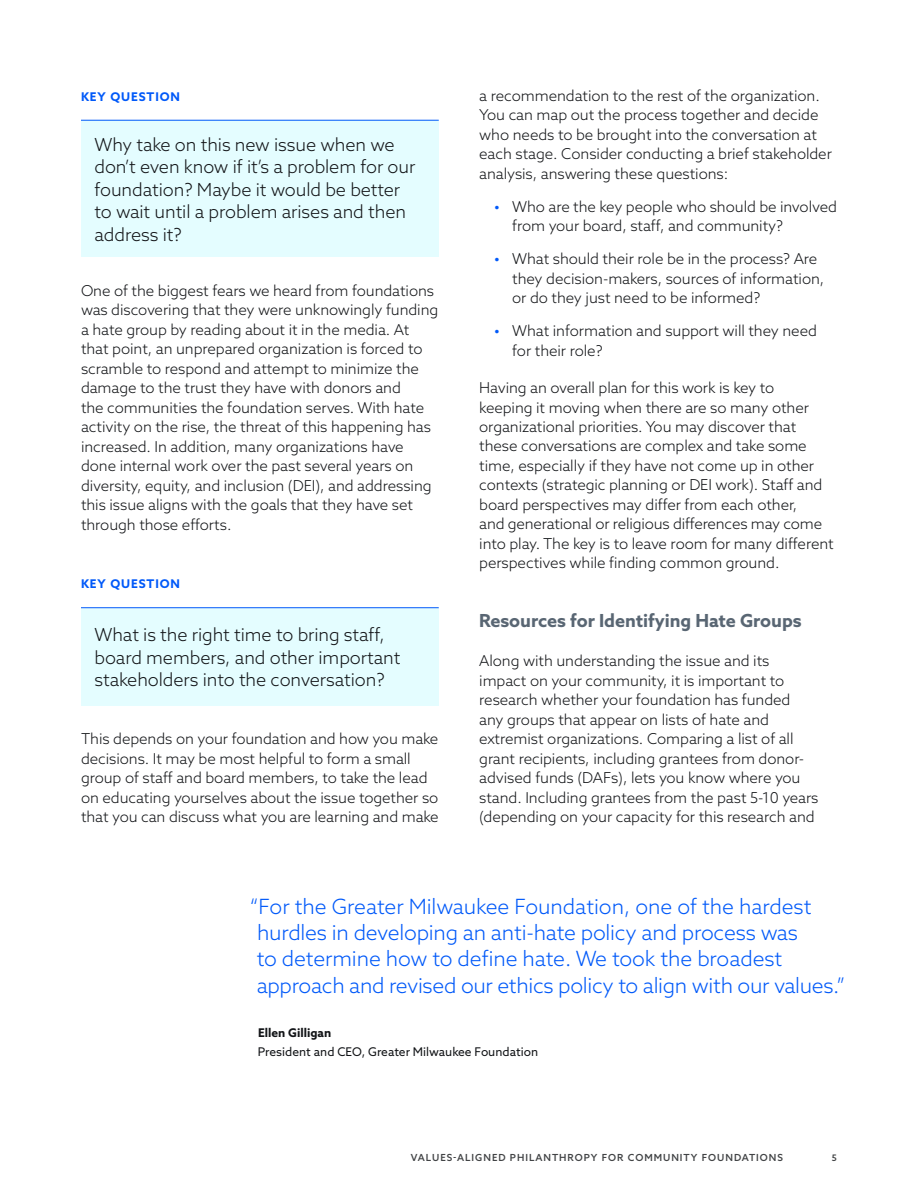
<style>
.page{position:relative;width:918px;height:1188px;background:#fff}
.page>*{position:absolute;margin:0;border:0;box-sizing:border-box;transform-origin:0 0}
.t1{font:300 21px/26.2px "Azo Sans";letter-spacing:-.01em;color:#0059f9}
.t2{font:300 18px/22.5px "Azo Sans";letter-spacing:-.005em;color:#121417}
.t3{font:700 18px "Azo Sans";letter-spacing:-.005em;color:#596673}
.t4{font:300 15px/19.5px "Azo Sans";letter-spacing:-.005em;color:#121417}
.t5{font:12px "Azo Sans";color:#121417}
.t6{font:700 12px "Azo Sans";letter-spacing:.075em;color:#0059f9}
.t7{font:700 12px "Azo Sans";color:#121417}
.t8{font:500 9.75px "Azo Sans";letter-spacing:.1em;color:#414345}
.t9{font:500 9px "Azo Sans";color:#414345}
.s1{font-weight:500;color:#0059f9}
</style>
<div class="page">
<div style="left:81px;top:120px;width:358px;height:137px;background:#e4fdff"></div>
<div style="left:81px;top:608px;width:358px;height:97px;background:#e4fdff"></div>
<hr style="left:81px;top:607px;width:358px;height:1px;background:#0059f9">
<hr style="left:81px;top:120px;width:358px;height:1px;background:#0059f9">
<h6 class="t6" style="left:81px;top:88px;width:101px">KEY QUESTION</h6>
<p class="t2" style="left:94px;top:133px;width:322px">Why take on this new issue when we don’t even know if it’s a problem for our foundation? Maybe it would be better to wait until a problem arises and then address it?</p>
<p class="t4" style="left:81px;top:280px;width:359px">One of the biggest fears we heard from foundations was discovering that they were unknowingly funding a hate group by reading about it in the media. At that point, an unprepared organization is forced to scramble to respond and attempt to minimize the damage to the trust they have with donors and<br>the communities the foundation serves. With hate activity on the rise, the threat of this happening has increased. In addition, many organizations have done internal work over the past several years on diversity, equity, and inclusion (DEI), and addressing this issue aligns with the goals that they have set through those efforts.</p>
<h6 class="t6" style="left:81px;top:576px;width:101px">KEY QUESTION</h6>
<p class="t2" style="left:94px;top:623px;width:308px">What is the right time to bring staff, board members, and other important stakeholders into the conversation?</p>
<p class="t4" style="left:81px;top:729px;width:359px">This depends on your foundation and how you make decisions. It may be most helpful to form a small group of staff and board members, to take the lead on educating yourselves about the issue together so that you can discuss what you are learning and make</p>
<p class="t4" style="left:479px;top:85px;width:354px">a recommendation to the rest of the organization.<br>You can map out the process together and decide who needs to be brought into the conversation at each stage. Consider conducting a brief stakeholder analysis, answering these questions:</p>
<p class="t4" style="left:512px;top:196px;width:326px;text-indent:-18px"><span class="s1">•</span> Who are the key people who should be involved from your board, staff, and community?</p>
<p class="t4" style="left:512px;top:249px;width:314px;text-indent:-18px"><span class="s1">•</span> What should their role be in the process? Are they decision-makers, sources of information, or do they just need to be informed?</p>
<p class="t4" style="left:512px;top:321px;width:306px;text-indent:-18px"><span class="s1">•</span> What information and support will they need for their role?</p>
<p class="t4" style="left:479px;top:378px;width:356px">Having an overall plan for this work is key to<br>keeping it moving when there are so many other organizational priorities. You may discover that these conversations are complex and take some time, especially if they have not come up in other contexts (strategic planning or DEI work). Staff and board perspectives may differ from each other,<br>and generational or religious differences may come into play. The key is to leave room for many different perspectives while fnding common ground.</p>
<h4 class="t3" style="left:479px;top:609px;width:324px">Resources for Identifying Hate Groups</h4>
<p class="t4" style="left:479px;top:651px;width:341px">Along with understanding the issue and its impact on your community, it is important to research whether your foundation has funded any groups that appear on lists of hate and extremist organizations. Comparing a list of all grant recipients, including grantees from donor&shy;advised funds (DAFs), lets you know where you stand. Including grantees from the past 5-10 years (depending on your capacity for this research and</p>
<p class="t1" style="left:257px;top:893px;width:590px;text-indent:-7px">“For the Greater Milwaukee Foundation, one of the hardest hurdles in developing an anti-hate policy and process was<br>to determine how to defne hate. We took the broadest approach and revised our ethics policy to align with our values.”</p>
<p class="t7" style="left:258px;top:1024px;width:75px">Ellen Gilligan</p>
<p class="t5" style="left:258px;top:1044px;width:282px">President and CEO, Greater Milwaukee Foundation</p>
<p class="t8" style="left:411px;top:1151px;width:374px">VALUES-ALIGNED PHILANTHROPY FOR COMMUNITY FOUNDATIONS</p>
<p class="t9" style="left:832px;top:1152px;width:7px">5</p>
</div>
